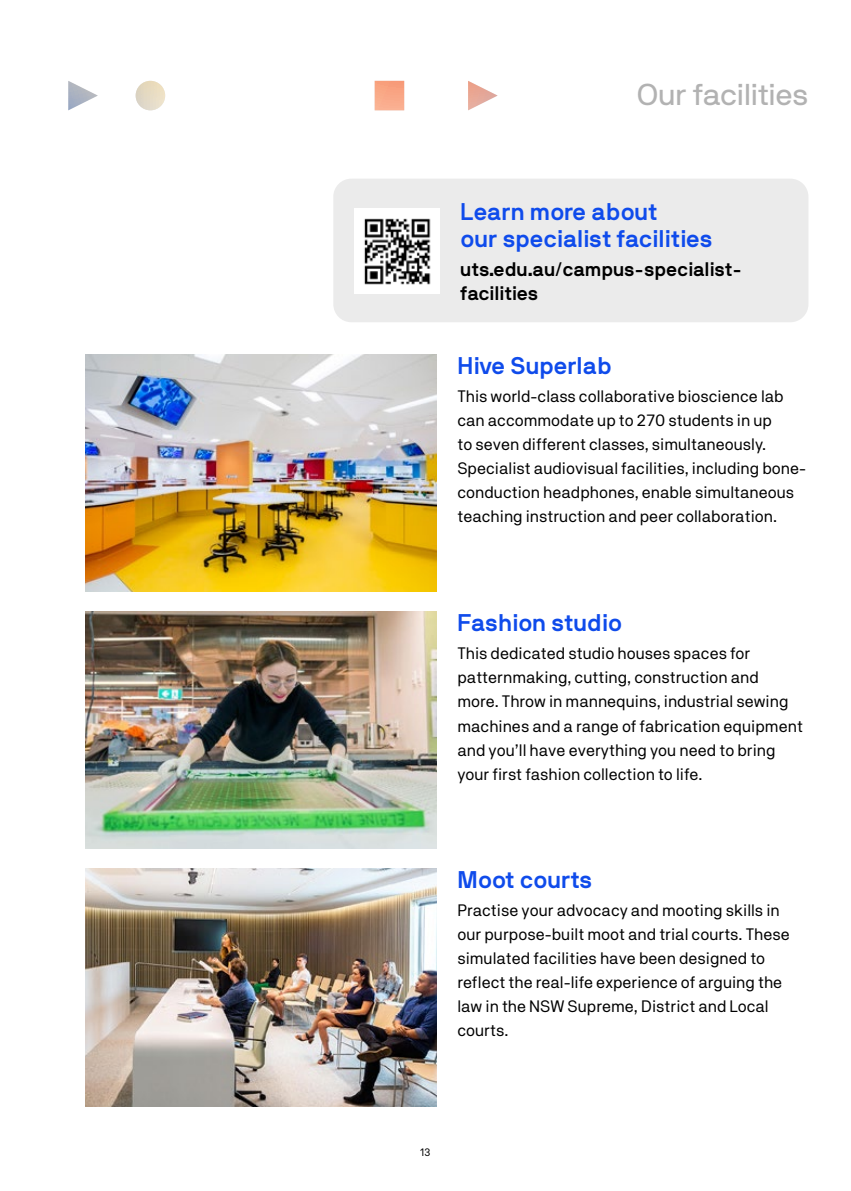
<style>
.page{position:relative;width:851px;height:1191px;background:#fff}
.page>*{position:absolute;margin:0;border:0;box-sizing:border-box;transform-origin:0 0}
.t1{font:30px "NB International Pro";letter-spacing:-.005em;color:#b2b2b2}
.t2{font:700 24px/27px "NB International Pro";color:#0f4beb}
.t3{font:700 19.5px/24px "NB International Pro";color:#000}
.t4{font:16.5px/24px "NB Akademie";color:#000}
.t5{font:10.8px "NB Akademie";color:#000}
</style>
<div class="page">
<svg style="left:68px;top:81px;width:429px;height:29px"></svg>
<img style="left:85px;top:611px;width:351px;height:238px">
<img style="left:85px;top:868px;width:351px;height:238px">
<img style="left:85px;top:354px;width:351px;height:238px">
<div style="left:333px;top:179px;width:475px;height:143px;background:#ebebeb;border-radius:18px"></div>
<img style="left:354px;top:208px;width:85px;height:85px">
<h1 class="t1" style="left:637px;top:77px;width:173px">Our facilities</h1>
<h2 class="t2" style="left:460px;top:198px;width:253px">Learn more about<br>our specialist facilities</h2>
<p class="t3" style="left:460px;top:257px;width:283px">uts.edu.au/campus-specialist&shy;facilities</p>
<h2 class="t2" style="left:457px;top:351px;width:156px">Hive Superlab</h2>
<p class="t4" style="left:457px;top:384px;width:350px">This world-class collaborative bioscience lab can accommodate up to 270 students in up<br>to seven different classes, simultaneously.<br>Specialist audiovisual facilities, including bone&shy;conduction headphones, enable simultaneous teaching instruction and peer collaboration.</p>
<h2 class="t2" style="left:457px;top:609px;width:166px">Fashion studio</h2>
<p class="t4" style="left:457px;top:641px;width:347px">This dedicated studio houses spaces for patternmaking, cutting, construction and more. Throw in mannequins, industrial sewing machines and a range of fabrication equipment and you’ll have everything you need to bring your first fashion collection to life.</p>
<h2 class="t2" style="left:457px;top:865px;width:137px">Moot courts</h2>
<p class="t4" style="left:457px;top:898px;width:334px">Practise your advocacy and mooting skills in our purpose-built moot and trial courts. These simulated facilities have been designed to reflect the real-life experience of arguing the law in the NSW Supreme, District and Local courts.</p>
<p class="t5" style="left:420px;top:1146px;width:12px">13</p>
</div>
